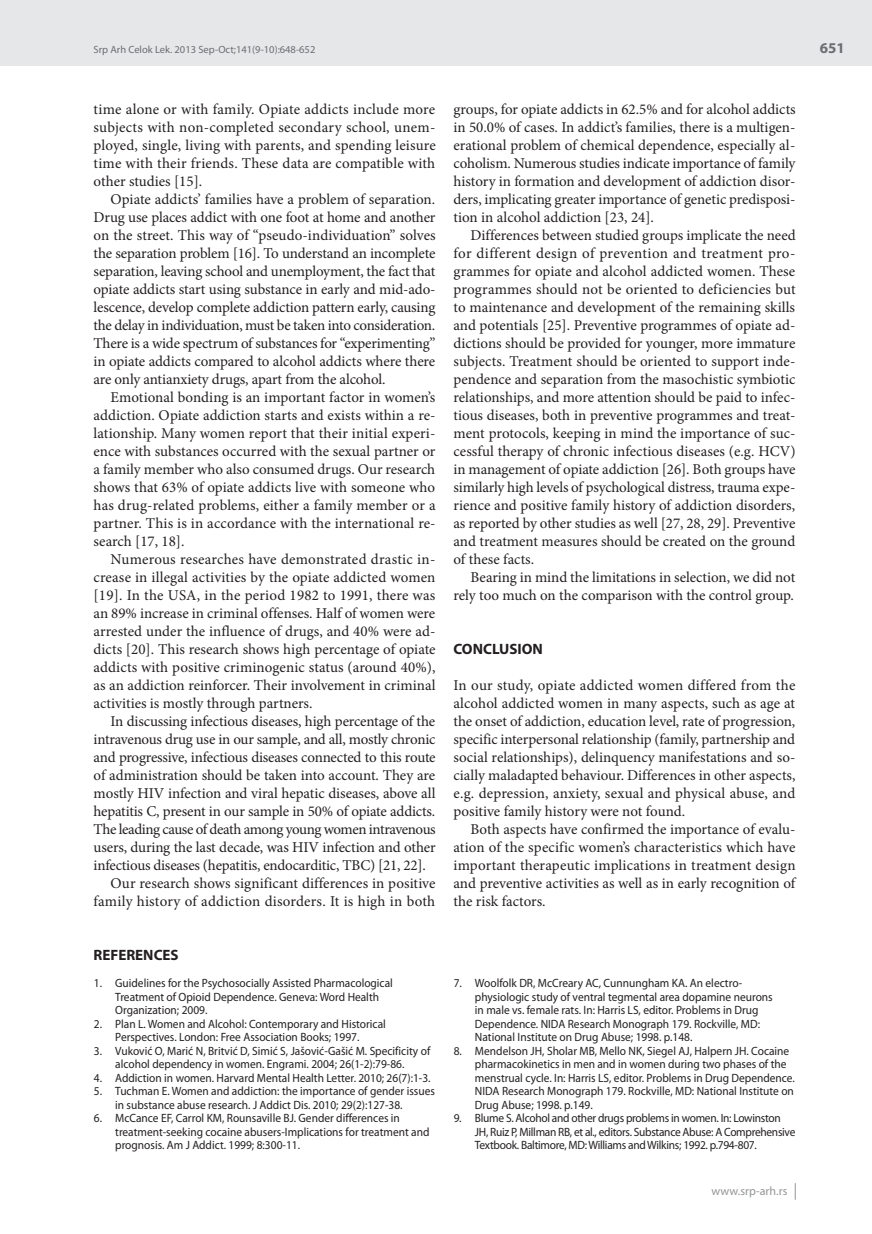
<style>
.page{position:relative;width:872px;height:1234px;background:#fff}
.page>*{position:absolute;margin:0;border:0;box-sizing:border-box;transform-origin:0 0}
.t1{font:15px/18px "Minion Pro";letter-spacing:-.005em;color:#231f20;text-align:justify}
.t2{font:15px "Minion Pro";letter-spacing:-.03em;color:#231f20}
.t3{font:15px "Minion Pro";letter-spacing:.015em;color:#231f20}
.t4{font:700 15px "Myriad Pro";color:#231f20}
.t5{font:700 15px "Myriad Pro";color:#6c6d70}
.t6{font:12px/13.5px "Myriad Pro";color:#231f20;scale:.95 1}
.t7{font:12px/13.5px "Myriad Pro";letter-spacing:-.025em;color:#231f20;scale:.95 1}
.t8{font:12px "Myriad Pro";letter-spacing:.005em;color:#939598}
.t9{font:10.5px "Myriad Pro";color:#6c6d70}
</style>
<div class="page">
<div style="left:0;top:0;width:872px;height:66px;background:#e6e7e9"></div>
<svg style="left:795px;top:1183px;width:1px;height:16px"></svg>
<p class="t9" style="left:94px;top:44px;width:223px">Srp Arh Celok Lek. 2013 Sep-Oct;141(9-10):648-652</p>
<p class="t5" style="left:820px;top:40px;width:26px">651</p>
<p class="t1" style="left:94px;top:100px;width:344px">time alone or with family. Opiate addicts include more subjects with non-completed secondary school, unem&shy;ployed, single, living with parents, and spending leisure time with their friends. These data are compatible with other studies [15].</p>
<p class="t1" style="left:94px;top:190px;width:344px;text-indent:17px">Opiate addicts’ families have a problem of separation.<br>Drug use places addict with one foot at home and another on the street. This way of “pseudo-individuation” solves the separation problem [16]. To understand an incomplete separation, leaving school and unemployment, the fact that opiate addicts start using substance in early and mid-ado&shy;lescence, develop complete addiction pattern early, causing the delay in individuation, must be taken into consideration.<br>There is a wide spectrum of substances for “experimenting” in opiate addicts compared to alcohol addicts where there are only antianxiety drugs, apart from the alcohol.</p>
<p class="t1" style="left:94px;top:388px;width:343px;text-indent:17px">Emotional bonding is an important factor in women’s addiction. Opiate addiction starts and exists within a re&shy;lationship. Many women report that their initial experi&shy;ence with substances occurred with the sexual partner or a family member who also consumed drugs. Our research shows that 63% of opiate addicts live with someone who has drug-related problems, either a family member or a partner. This is in accordance with the international re&shy;search [17, 18].</p>
<p class="t1" style="left:94px;top:550px;width:343px;text-indent:17px">Numerous researches have demonstrated drastic in&shy;crease in illegal activities by the opiate addicted women [19]. In the USA, in the period 1982 to 1991, there was an 89% increase in criminal offenses. Half of women were arrested under the influence of drugs, and 40% were ad&shy;dicts [20]. This research shows high percentage of opiate addicts with positive criminogenic status (around 40%), as an addiction reinforcer. Their involvement in criminal activities is mostly through partners.</p>
<p class="t1" style="left:111px;top:712px;width:326px">In discussing infectious diseases, high percentage of the</p>
<p class="t1" style="left:94px;top:730px;width:343px">intravenous drug use in our sample, and all, mostly chronic</p>
<p class="t1" style="left:94px;top:748px;width:343px">and progressive, infectious diseases connected to this route</p>
<p class="t1" style="left:94px;top:766px;width:343px">of administration should be taken into account. They are</p>
<p class="t1" style="left:94px;top:784px;width:343px">mostly HIV infection and viral hepatic diseases, above all</p>
<p class="t1" style="left:94px;top:802px;width:343px">hepatitis C, present in our sample in 50% of opiate addicts.</p>
<p class="t2" style="left:94px;top:819px;width:344px">The leading cause of death among young women intravenous</p>
<p class="t1" style="left:94px;top:838px;width:344px">users, during the last decade, was HIV infection and other</p>
<p class="t1" style="left:94px;top:856px;width:334px">infectious diseases (hepatitis, endocarditic, TBC) [21, 22].</p>
<p class="t1" style="left:111px;top:874px;width:326px">Our research shows significant differences in positive</p>
<p class="t3" style="left:94px;top:891px;width:343px">family history of addiction disorders. It is high in both</p>
<p class="t4" style="left:94px;top:946px;width:87px">REFERENCES</p>
<p class="t6" style="left:115px;top:976px;width:294px;text-indent:-21px">1. Guidelines for the Psychosocially Assisted Pharmacological<br>Treatment of Opioid Dependence. Geneva: Word Health<br>Organization; 2009.</p>
<p class="t6" style="left:94px;top:1016px;width:309px;text-align:center">2. Plan L. Women and Alcohol: Contemporary and Historical<br>Perspectives. London: Free Association Books; 1997.</p>
<p class="t6" style="left:94px;top:1043px;width:355px;text-align:center">3. Vuković O, Marić N, Britvić D, Simić S, Jašović-Gašić M. Specificity of alcohol dependency in women. Engrami. 2004; 26(1-2):79-86.</p>
<p class="t6" style="left:94px;top:1070px;width:356px">4. Addiction in women. Harvard Mental Health Letter. 2010; 26(7):1-3.</p>
<p class="t6" style="left:115px;top:1084px;width:338px;text-indent:-21px">5. Tuchman E. Women and addiction: the importance of gender issues in substance abuse research. J Addict Dis. 2010; 29(2):127-38.</p>
<p class="t6" style="left:115px;top:1111px;width:332px;text-indent:-21px">6. McCance EF, Carrol KM, Rounsaville BJ. Gender differences in treatment-seeking cocaine abusers-Implications for treatment and prognosis. Am J Addict. 1999; 8:300-11.</p>
<p class="t1" style="left:453px;top:100px;width:344px">groups, for opiate addicts in 62.5% and for alcohol addicts in 50.0% of cases. In addict’s families, there is a multigen&shy;erational problem of chemical dependence, especially al&shy;coholism. Numerous studies indicate importance of family history in formation and development of addiction disor&shy;ders, implicating greater importance of genetic predisposi&shy;tion in alcohol addiction [23, 24].</p>
<p class="t1" style="left:453px;top:226px;width:344px;text-indent:17px">Differences between studied groups implicate the need for different design of prevention and treatment pro&shy;grammes for opiate and alcohol addicted women. These programmes should not be oriented to deficiencies but to maintenance and development of the remaining skills and potentials [25]. Preventive programmes of opiate ad&shy;dictions should be provided for younger, more immature subjects. Treatment should be oriented to support inde&shy;pendence and separation from the masochistic symbiotic relationships, and more attention should be paid to infec&shy;tious diseases, both in preventive programmes and treat&shy;ment protocols, keeping in mind the importance of suc&shy;cessful therapy of chronic infectious diseases (e.g. HCV) in management of opiate addiction [26]. Both groups have similarly high levels of psychological distress, trauma expe&shy;rience and positive family history of addiction disorders, as reported by other studies as well [27, 28, 29]. Preventive and treatment measures should be created on the ground of these facts.</p>
<p class="t1" style="left:453px;top:568px;width:343px;text-align:right">Bearing in mind the limitations in selection, we did not rely too much on the comparison with the control group.</p>
<p class="t4" style="left:453px;top:640px;width:91px">CONCLUSION</p>
<p class="t1" style="left:453px;top:676px;width:343px">In our study, opiate addicted women differed from the alcohol addicted women in many aspects, such as age at the onset of addiction, education level, rate of progression, specific interpersonal relationship (family, partnership and social relationships), delinquency manifestations and so&shy;cially maladapted behaviour. Differences in other aspects, e.g. depression, anxiety, sexual and physical abuse, and positive family history were not found.</p>
<p class="t1" style="left:453px;top:820px;width:343px;text-indent:17px">Both aspects have confirmed the importance of evalu&shy;ation of the specific women’s characteristics which have important therapeutic implications in treatment design and preventive activities as well as in early recognition of the risk factors.</p>
<p class="t6" style="left:475px;top:976px;width:315px;text-indent:-21px">7. Woolfolk DR, McCreary AC, Cunnungham KA. An electro&shy;physiologic study of ventral tegmental area dopamine neurons in male vs. female rats. In: Harris LS, editor. Problems in Drug Dependence. NIDA Research Monograph 179. Rockville, MD:<br>National Institute on Drug Abuse; 1998. p.148.</p>
<p class="t6" style="left:475px;top:1043px;width:338px;text-indent:-21px">8. Mendelson JH, Sholar MB, Mello NK, Siegel AJ, Halpern JH. Cocaine pharmacokinetics in men and in women during two phases of the menstrual cycle. In: Harris LS, editor. Problems in Drug Dependence.<br>NIDA Research Monograph 179. Rockville, MD: National Institute on Drug Abuse; 1998. p.149.</p>
<p class="t7" style="left:475px;top:1111px;width:339px;text-indent:-21px">9. Blume S. Alcohol and other drugs problems in women. In: Lowinston<br>JH, Ruiz P, Millman RB, et al., editors. Substance Abuse: A Comprehensive<br>Textbook. Baltimore, MD: Williams and Wilkins; 1992. p.794-807.</p>
<p class="t8" style="left:711px;top:1184px;width:77px">www.srp-arh.rs</p>
</div>
